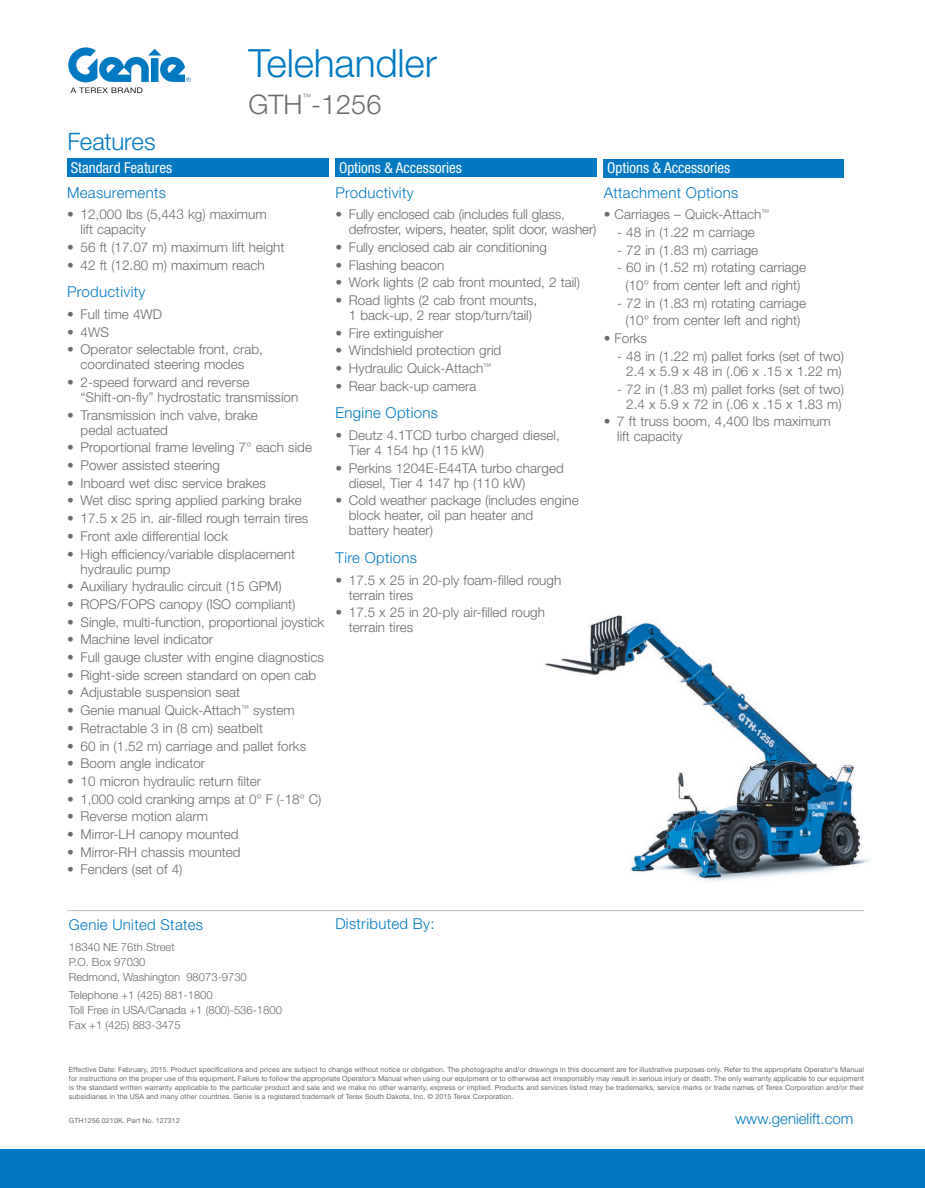
<style>
.page{position:relative;width:925px;height:1188px;background:#fff}
.page>*{position:absolute;margin:0;border:0;box-sizing:border-box;transform-origin:0 0}
.Title__Blue{font:300 39px "Helvetica Neue LT Std";letter-spacing:-.005em;color:#0079c2}
.Title__Gray_Product{font:300 27px "Helvetica Neue LT Std";color:#6b6b68}
.t1{font:300 24px "Helvetica Neue LT Std";letter-spacing:-.01em;color:#0079c2}
.Subhead_Back{font:300 15px "Helvetica Neue LT Std";letter-spacing:.02em;color:#0079c2}
.Chart__Blue_Box_Whit{font:condensed 15px "Helvetica Neue LT Std";color:#fff}
.Subhead_Back-2{font:300 15px "Helvetica Neue LT Std";color:#0079c2}
.Bullets{font:300 13.5px/15px "Helvetica Neue LT Std";color:#6b6b68}
.t2{font:300 11.25px/15px "Helvetica Neue LT Std";color:#6b6b68}
.Title__Gray_Product-2{font:300 8.7px "Helvetica Neue LT Std";color:#6b6b68}
.Legal_Copy{font:7.2px/9px "Helvetica Neue LT Std";letter-spacing:.01em;color:#6b6b68;text-align:justify}
</style>
<div class="page">
<div style="left:0;top:1149px;width:925px;height:39px;background:#0079c2"></div>
<svg style="left:68px;top:47px;width:123px;height:46px"></svg>
<hr style="left:67px;top:910px;width:797px;height:1px;background:#c0bfbf">
<img style="left:545px;top:615px;width:325px;height:267px">
<div style="left:604px;top:159px;width:240px;height:18px;background:#0079c2"></div>
<div style="left:335px;top:158px;width:262px;height:19px;background:#0079c2"></div>
<div style="left:67px;top:158px;width:262px;height:19px;background:#0079c2"></div>
<p class="Title__Blue" style="left:249px;top:39px;width:190px">Telehandler</p>
<h3 class="t1" style="left:67px;top:127px;width:90px">Features</h3>
<p class="Title__Gray_Product-2" style="left:303px;top:92px;width:10px">™</p>
<p class="Title__Gray_Product" style="left:249px;top:88px;width:134px">GTH -1256</p>
<p class="Chart__Blue_Box_Whit" style="left:71px;top:159px;width:103px">Standard Features</p>
<p class="Chart__Blue_Box_Whit" style="left:339px;top:159px;width:124px">Options &amp; Accessories</p>
<p class="Chart__Blue_Box_Whit" style="left:607px;top:159px;width:124px">Options &amp; Accessories</p>
<p class="Subhead_Back" style="left:67px;top:183px;width:100px">Measurements</p>
<p class="Bullets" style="left:81px;top:207px;width:188px;text-indent:-14px">• 12,000 lbs (5,443 kg) maximum lift capacity</p>
<p class="Bullets" style="left:67px;top:239px;width:219px">• 56 ft (17.07 m) maximum lift height</p>
<p class="Bullets" style="left:67px;top:257px;width:199px">• 42 ft (12.80 m) maximum reach</p>
<p class="Subhead_Back" style="left:67px;top:283px;width:80px">Productivity</p>
<p class="Bullets" style="left:67px;top:306px;width:96px">• Full time 4WD</p>
<p class="Bullets" style="left:67px;top:324px;width:43px">• 4WS</p>
<p class="Bullets" style="left:67px;top:342px;width:197px;text-align:center">• Operator selectable front, crab, coordinated steering modes</p>
<p class="Bullets" style="left:81px;top:374px;width:219px;text-indent:-14px">• 2-speed forward and reverse “Shift-on-fly” hydrostatic transmission</p>
<p class="Bullets" style="left:81px;top:407px;width:179px;text-indent:-14px">• Transmission inch valve, brake pedal actuated</p>
<p class="Bullets" style="left:67px;top:440px;width:246px">• Proportional frame leveling 7° each side</p>
<p class="Bullets" style="left:67px;top:458px;width:154px">• Power assisted steering</p>
<p class="Bullets" style="left:67px;top:475px;width:200px">• Inboard wet disc service brakes</p>
<p class="Bullets" style="left:67px;top:493px;width:236px">• Wet disc spring applied parking brake</p>
<p class="Bullets" style="left:67px;top:511px;width:243px">• 17.5 x 25 in. air-filled rough terrain tires</p>
<p class="Bullets" style="left:67px;top:528px;width:162px">• Front axle differential lock</p>
<p class="Bullets" style="left:81px;top:546px;width:216px;text-indent:-14px">• High efficiency/variable displacement hydraulic pump</p>
<p class="Bullets" style="left:67px;top:579px;width:216px">• Auxiliary hydraulic circuit (15 GPM)</p>
<p class="Bullets" style="left:67px;top:596px;width:230px">• ROPS/FOPS canopy (ISO compliant)</p>
<p class="Bullets" style="left:67px;top:614px;width:258px">• Single, multi-function, proportional joystick</p>
<p class="Bullets" style="left:67px;top:632px;width:148px">• Machine level indicator</p>
<p class="Bullets" style="left:67px;top:650px;width:258px">• Full gauge cluster with engine diagnostics</p>
<p class="Bullets" style="left:67px;top:667px;width:251px">• Right-side screen standard on open cab</p>
<p class="Bullets" style="left:67px;top:685px;width:175px">• Adjustable suspension seat</p>
<p class="Bullets" style="left:67px;top:703px;width:229px">• Genie manual Quick-Attach<sup>™</sup> system</p>
<p class="Bullets" style="left:67px;top:720px;width:197px">• Retractable 3 in (8 cm) seatbelt</p>
<p class="Bullets" style="left:67px;top:738px;width:240px">• 60 in (1.52 m) carriage and pallet forks</p>
<p class="Bullets" style="left:67px;top:756px;width:140px">• Boom angle indicator</p>
<p class="Bullets" style="left:67px;top:773px;width:196px">• 10 micron hydraulic return filter</p>
<p class="Bullets" style="left:67px;top:791px;width:256px">• 1,000 cold cranking amps at 0° F (-18° C)</p>
<p class="Bullets" style="left:67px;top:809px;width:142px">• Reverse motion alarm</p>
<p class="Bullets" style="left:67px;top:827px;width:173px">• Mirror-LH canopy mounted</p>
<p class="Bullets" style="left:67px;top:844px;width:175px">• Mirror-RH chassis mounted</p>
<p class="Bullets" style="left:67px;top:862px;width:117px">• Fenders (set of 4)</p>
<p class="Subhead_Back" style="left:604px;top:183px;width:136px">Attachment Options</p>
<p class="Bullets" style="left:604px;top:207px;width:167px">• Carriages – Quick-Attach<sup>™</sup></p>
<p class="Bullets" style="left:617px;top:224px;width:139px">- 48 in (1.22 m carriage</p>
<p class="Bullets" style="left:617px;top:242px;width:142px">- 72 in (1.83 m) carriage</p>
<p class="Bullets" style="left:617px;top:260px;width:190px">- 60 in (1.52 m) rotating carriage</p>
<p class="Bullets" style="left:625px;top:278px;width:176px">(10° from center left and right)</p>
<p class="Bullets" style="left:617px;top:295px;width:190px">- 72 in (1.83 m) rotating carriage</p>
<p class="Bullets" style="left:625px;top:313px;width:176px">(10° from center left and right)</p>
<p class="Bullets" style="left:604px;top:331px;width:45px">• Forks</p>
<p class="Bullets" style="left:617px;top:348px;width:228px;text-align:center">- 48 in (1.22 m) pallet forks (set of two)<br>2.4 x 5.9 x 48 in (.06 x .15 x 1.22 m)</p>
<p class="Bullets" style="left:617px;top:381px;width:228px;text-align:center">- 72 in (1.83 m) pallet forks (set of two)<br>2.4 x 5.9 x 72 in (.06 x .15 x 1.83 m)</p>
<p class="Bullets" style="left:617px;top:414px;width:215px;text-indent:-14px">• 7 ft truss boom, 4,400 lbs maximum lift capacity</p>
<p class="Subhead_Back" style="left:335px;top:183px;width:80px">Productivity</p>
<p class="Bullets" style="left:349px;top:207px;width:249px;text-indent:-14px">• Fully enclosed cab (includes full glass, defroster, wipers, heater, split door, washer)</p>
<p class="Bullets" style="left:335px;top:239px;width:213px">• Fully enclosed cab air conditioning</p>
<p class="Bullets" style="left:335px;top:257px;width:110px">• Flashing beacon</p>
<p class="Bullets" style="left:335px;top:275px;width:246px">• Work lights (2 cab front mounted, 2 tail)</p>
<p class="Bullets" style="left:349px;top:293px;width:190px;text-indent:-14px">• Road lights (2 cab front mounts,<br>1 back-up, 2 rear stop/turn/tail)</p>
<p class="Bullets" style="left:335px;top:325px;width:109px">• Fire extinguisher</p>
<p class="Bullets" style="left:335px;top:343px;width:167px">• Windshield protection grid</p>
<p class="Bullets" style="left:335px;top:361px;width:157px">• Hydraulic Quick-Attach<sup>™</sup></p>
<p class="Bullets" style="left:335px;top:378px;width:143px">• Rear back-up camera</p>
<p class="Subhead_Back" style="left:335px;top:404px;width:104px">Engine Options</p>
<p class="Bullets" style="left:349px;top:428px;width:212px;text-indent:-14px">• Deutz 4.1TCD turbo charged diesel,<br>Tier 4 154 hp (115 kW)</p>
<p class="Bullets" style="left:349px;top:460px;width:216px;text-indent:-14px">• Perkins 1204E-E44TA turbo charged diesel, Tier 4 147 hp (110 kW)</p>
<p class="Bullets" style="left:349px;top:493px;width:231px;text-indent:-14px">• Cold weather package (includes engine block heater, oil pan heater and<br>battery heater)</p>
<p class="Subhead_Back" style="left:335px;top:548px;width:83px">Tire Options</p>
<p class="Bullets" style="left:349px;top:572px;width:214px;text-indent:-14px">• 17.5 x 25 in 20-ply foam-filled rough terrain tires</p>
<p class="Bullets" style="left:349px;top:605px;width:198px;text-indent:-14px">• 17.5 x 25 in 20-ply air-filled rough terrain tires</p>
<p class="Subhead_Back" style="left:69px;top:916px;width:136px">Genie United States</p>
<p class="t2" style="left:69px;top:939px;width:179px">18340 NE 76th Street<br>P.O. Box 97030<br>Redmond, Washington 98073-9730</p>
<p class="t2" style="left:69px;top:987px;width:215px">Telephone +1 (425) 881-1800<br>Toll Free in USA/Canada +1 (800)-536-1800<br>Fax +1 (425) 883-3475</p>
<p class="Subhead_Back" style="left:335px;top:914px;width:101px">Distributed By:</p>
<p class="Legal_Copy" style="left:69px;top:1065px;width:796px">Effective Date: February, 2015. Product specifications and prices are subject to change without notice or obligation. The photographs and/or drawings in this document are for illustrative purposes only. Refer to the appropriate Operator’s Manual for instructions on the proper use of this equipment. Failure to follow the appropriate Operator’s Manual when using our equipment or to otherwise act irresponsibly may result in serious injury or death. The only warranty applicable to our equipment is the standard written warranty applicable to the particular product and sale and we make no other warranty, express or implied. Products and services listed may be trademarks, service marks or trade names of Terex Corporation and/or their subsidiaries in the USA and many other countries. Genie is a registered trademark of Terex South Dakota, Inc. © 2015 Terex Corporation.</p>
<p class="Legal_Copy" style="left:69px;top:1116px;width:113px">GTH1256 0210K. Part No. 127312</p>
<p class="Subhead_Back-2" style="left:735px;top:1109px;width:120px">www.genielift.com</p>
</div>
